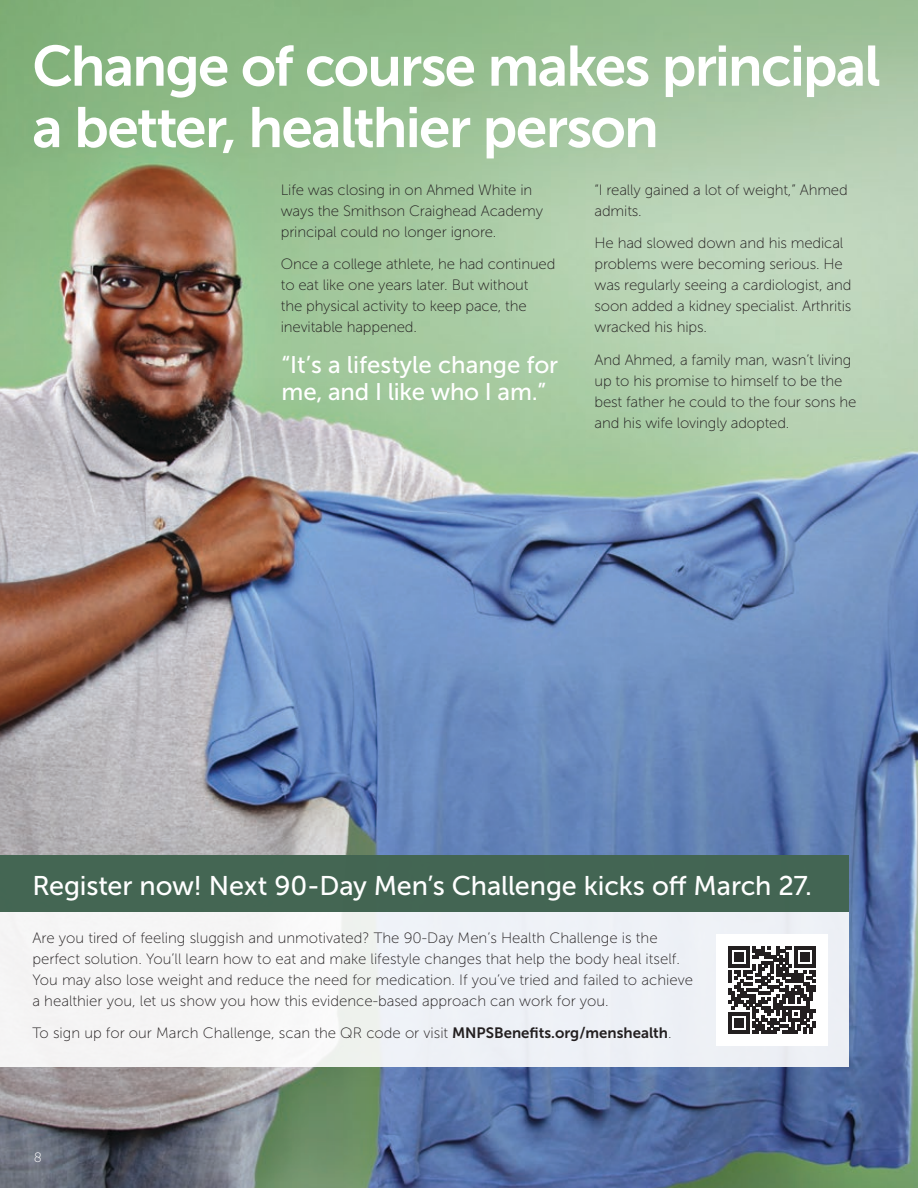
<style>
.page{position:relative;width:918px;height:1188px;background:#fff}
.page>*{position:absolute;margin:0;border:0;box-sizing:border-box;transform-origin:0 0}
.t1{font:56.7px/61.3px "Museo Sans 700";letter-spacing:-.03em;color:#fff}
.t2{font:27px "Museo Sans 500";letter-spacing:-.005em;color:#fff}
.t3{font:24px/27px "Museo Sans 500";color:#fff}
.t4{font:15px/21px "Museo Sans 100";letter-spacing:-.01em;color:#231f20}
.t5{font:13.5px "Museo Sans 100";color:#fff}
.s1{font-family:"Museo Sans 700"}
</style>
<div class="page">
<img style="left:0;top:0;width:918px;height:1188px">
<div style="left:0;top:855px;width:849px;height:212px;background:#eff2f6"></div>
<div style="left:0;top:855px;width:849px;height:57px;background:#436553"></div>
<div style="left:716px;top:934px;width:112px;height:112px;background:#fff"></div>
<svg style="left:728px;top:946px;width:87px;height:88px"></svg>
<h1 class="t1" style="left:32px;top:35px;width:850px">Change of course makes principal a better, healthier person</h1>
<p class="t4" style="left:281px;top:179px;width:264px">Life was closing in on Ahmed White in ways the Smithson Craighead Academy principal could no longer ignore.</p>
<p class="t4" style="left:281px;top:254px;width:276px">Once a college athlete, he had continued to eat like one years later. But without<br>the physical activity to keep pace, the inevitable happened.</p>
<p class="t4" style="left:595px;top:179px;width:255px">“I really gained a lot of weight,” Ahmed admits.</p>
<p class="t4" style="left:595px;top:233px;width:258px">He had slowed down and his medical problems were becoming serious. He was regularly seeing a cardiologist, and soon added a kidney specialist. Arthritis wracked his hips.</p>
<p class="t4" style="left:595px;top:349px;width:263px">And Ahmed, a family man, wasn’t living up to his promise to himself to be the best father he could to the four sons he and his wife lovingly adopted.</p>
<h3 class="t3" style="left:282px;top:352px;width:278px">“It’s a lifestyle change for me, and I like who I am.”</h3>
<h2 class="t2" style="left:32px;top:871px;width:781px">Register now! Next 90-Day Men’s Challenge kicks off March 27.</h2>
<p class="t4" style="left:32px;top:927px;width:662px">Are you tired of feeling sluggish and unmotivated? The 90-Day Men’s Health Challenge is the perfect solution. You’ll learn how to eat and make lifestyle changes that help the body heal itself.<br>You may also lose weight and reduce the need for medication. If you’ve tried and failed to achieve a healthier you, let us show you how this evidence-based approach can work for you.</p>
<p class="t4" style="left:32px;top:1023px;width:641px">To sign up for our March Challenge, scan the QR code or visit <span class="s1">MNPSBenefits.org/menshealth</span>.</p>
<p class="t5" style="left:34px;top:1150px;width:10px">8</p>
</div>
